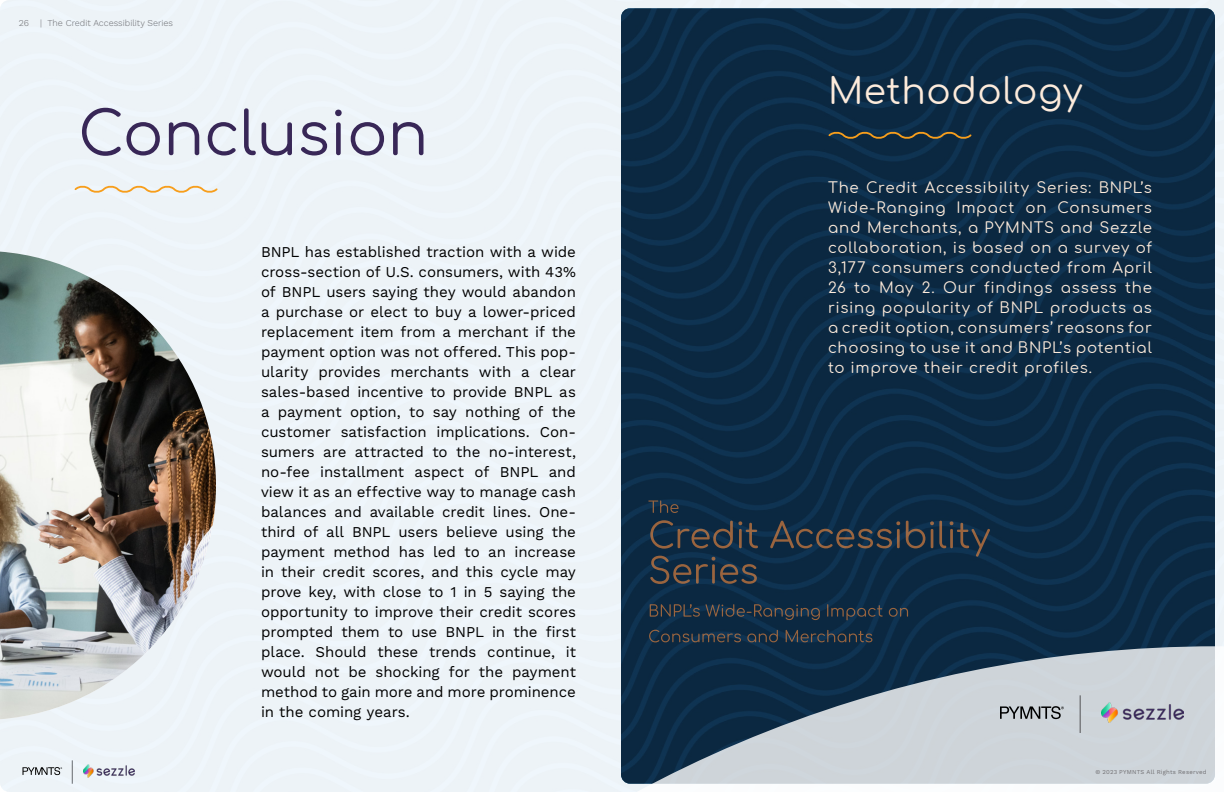
<style>
.page{position:relative;width:1224px;height:792px;background:#fff}
.page>*{position:absolute;margin:0;border:0;box-sizing:border-box;transform-origin:0 0}
.t1{font:60px "Comfortaa";color:#382757}
.t2{font:36px "Comfortaa";letter-spacing:.015em;color:#fdebdb}
.t3{font:15px/20px "Work Sans";letter-spacing:-.005em;color:#000;text-align:justify}
.t4{font:15px/20px "Comfortaa";letter-spacing:.045em;color:#fdebdb;text-align:justify}
.t5{font:300 9px "Work Sans";color:#717073}
.t6{font:6px "Work Sans";letter-spacing:.035em;color:#717073}
</style>
<div class="page">
<img style="left:621px;top:8px;width:594px;height:638px">
<svg style="left:0;top:646px;width:1224px;height:146px;background:#bac4cd"></svg>
<svg style="left:73px;top:183px;width:146px;height:12px"></svg>
<svg style="left:827px;top:129px;width:146px;height:12px;background:#323d3e"></svg>
<img style="left:0;top:252px;width:216px;height:467px">
<img style="left:1102px;top:703px;width:81px;height:20px">
<hr style="left:1080px;top:695px;width:1px;height:38px;background:#6d6e71">
<svg style="left:1000px;top:706px;width:64px;height:13px"></svg>
<svg style="left:649px;top:630px;width:223px;height:12px;background:#2a3744"></svg>
<svg style="left:650px;top:604px;width:258px;height:16px;background:#253544"></svg>
<svg style="left:650px;top:520px;width:340px;height:64px;background:#1d3144"></svg>
<svg style="left:648px;top:500px;width:31px;height:13px"></svg>
<p class="t5" style="left:19px;top:17px;width:12px">26</p>
<p class="t5" style="left:40px;top:17px;width:134px">| The Credit Accessibility Series</p>
<h1 class="t1" style="left:78px;top:79px;width:352px">Conclusion</h1>
<p class="t3" style="left:261px;top:242px;width:317px">BNPL has established traction with a wide cross-section of U.S. consumers, with 43% of BNPL users saying they would abandon a purchase or elect to buy a lower-priced replacement item from a merchant if the payment option was not offered. This pop&shy;ularity provides merchants with a clear sales-based incentive to provide BNPL as a payment option, to say nothing of the customer satisfaction implications. Con&shy;sumers are attracted to the no-interest, no-fee installment aspect of BNPL and view it as an effective way to manage cash balances and available credit lines. One&shy;third of all BNPL users believe using the payment method has led to an increase in their credit scores, and this cycle may prove key, with close to 1 in 5 saying the opportunity to improve their credit scores prompted them to use BNPL in the first place. Should these trends continue, it would not be shocking for the payment method to gain more and more prominence in the coming years.</p>
<h2 class="t2" style="left:828px;top:58px;width:256px">Methodology</h2>
<p class="t4" style="left:828px;top:176px;width:326px">The Credit Accessibility Series: BNPL’s Wide-Ranging Impact on Consumers and Merchants, a PYMNTS and Sezzle collaboration, is based on a survey of 3,177 consumers conducted from April 26 to May 2. Our findings assess the rising popularity of BNPL products as a credit option, consumers’ reasons for choosing to use it and BNPL’s potential to improve their credit profiles.</p>
<p class="t6" style="left:1095px;top:769px;width:113px">© 2023 PYMNTS All Rights Reserved</p>
</div>
